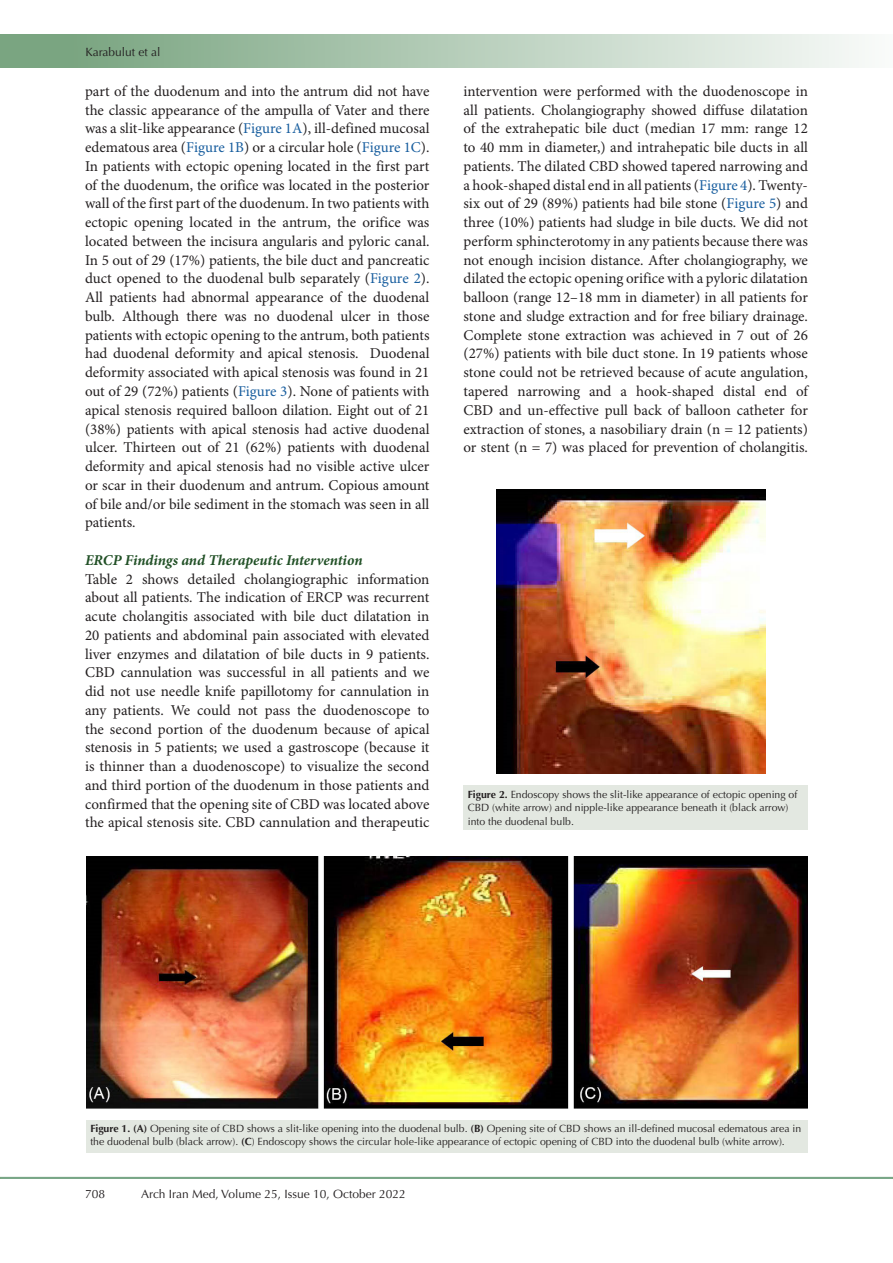
<style>
.page{position:relative;width:893px;height:1263px;background:#fff}
.page>*{position:absolute;margin:0;border:0;box-sizing:border-box;transform-origin:0 0}
.t1{font:15px/18.8px "Minion Pro";color:#231f20;text-align:justify}
.t2{font:italic 700 15px "Minion Pro";letter-spacing:-.005em;color:#215026}
.t3{font:12px "Optima LT Std";color:#231f20}
.t4{font:10.5px/13.5px "Optima LT Std";color:#231f20}
.s1{color:#175d9e}
.s2{font-weight:700}
</style>
<div class="page">
<div style="left:0;top:1177px;width:893px;height:2px;background:#0099e5;border:1px solid #7aa581"></div>
<div style="left:0;top:35px;width:893px;height:33px;background:linear-gradient(to right,#719f78,#f9fbf9)"></div>
<img style="left:86px;top:856px;width:722px;height:253px">
<img style="left:497px;top:489px;width:268px;height:285px">
<div style="left:86px;top:1120px;width:722px;height:32px;background:#e3e8e1"></div>
<div style="left:463px;top:786px;width:345px;height:44px;background:#e3e8e1"></div>
<p class="t3" style="left:85px;top:45px;width:77px">Karabulut et al</p>
<p class="t1" style="left:85px;top:82px;width:346px">part of the duodenum and into the antrum did not have the classic appearance of the ampulla of Vater and there was a slit-like appearance (<span class="s1">Figure 1A</span>), ill-defined mucosal edematous area (<span class="s1">Figure 1B</span>) or a circular hole (<span class="s1">Figure 1C</span>).<br>In patients with ectopic opening located in the first part of the duodenum, the orifice was located in the posterior wall of the first part of the duodenum. In two patients with ectopic opening located in the antrum, the orifice was located between the incisura angularis and pyloric canal.<br>In 5 out of 29 (17%) patients, the bile duct and pancreatic duct opened to the duodenal bulb separately (<span class="s1">Figure 2</span>).<br>All patients had abnormal appearance of the duodenal bulb. Although there was no duodenal ulcer in those patients with ectopic opening to the antrum, both patients had duodenal deformity and apical stenosis. Duodenal deformity associated with apical stenosis was found in 21 out of 29 (72%) patients (<span class="s1">Figure 3</span>). None of patients with apical stenosis required balloon dilation. Eight out of 21 (38%) patients with apical stenosis had active duodenal ulcer. Thirteen out of 21 (62%) patients with duodenal deformity and apical stenosis had no visible active ulcer or scar in their duodenum and antrum. Copious amount of bile and/or bile sediment in the stomach was seen in all patients.</p>
<p class="t2" style="left:85px;top:549px;width:279px">ERCP Findings and Therapeutic Intervention</p>
<p class="t1" style="left:85px;top:570px;width:346px">Table 2 shows detailed cholangiographic information about all patients. The indication of ERCP was recurrent acute cholangitis associated with bile duct dilatation in 20 patients and abdominal pain associated with elevated liver enzymes and dilatation of bile ducts in 9 patients.<br>CBD cannulation was successful in all patients and we did not use needle knife papillotomy for cannulation in any patients. We could not pass the duodenoscope to the second portion of the duodenum because of apical stenosis in 5 patients; we used a gastroscope (because it is thinner than a duodenoscope) to visualize the second and third portion of the duodenum in those patients and confirmed that the opening site of CBD was located above the apical stenosis site. CBD cannulation and therapeutic</p>
<p class="t1" style="left:463px;top:82px;width:346px">intervention were performed with the duodenoscope in all patients. Cholangiography showed diffuse dilatation of the extrahepatic bile duct (median 17 mm: range 12 to 40 mm in diameter,) and intrahepatic bile ducts in all patients. The dilated CBD showed tapered narrowing and a hook-shaped distal end in all patients (<span class="s1">Figure 4</span>). Twenty&shy;six out of 29 (89%) patients had bile stone (<span class="s1">Figure 5</span>) and three (10%) patients had sludge in bile ducts. We did not perform sphincterotomy in any patients because there was not enough incision distance. After cholangiography, we dilated the ectopic opening orifice with a pyloric dilatation balloon (range 12–18 mm in diameter) in all patients for stone and sludge extraction and for free biliary drainage.<br>Complete stone extraction was achieved in 7 out of 26 (27%) patients with bile duct stone. In 19 patients whose stone could not be retrieved because of acute angulation, tapered narrowing and a hook-shaped distal end of CBD and un-effective pull back of balloon catheter for extraction of stones, a nasobiliary drain (n = 12 patients) or stent (n = 7) was placed for prevention of cholangitis.</p>
<p class="t4" style="left:468px;top:787px;width:331px"><span class="s2">Figure 2.</span> Endoscopy shows the slit-like appearance of ectopic opening of<br>CBD (white arrow) and nipple-like appearance beneath it (black arrow) into the duodenal bulb.</p>
<p class="t4" style="left:90px;top:1122px;width:712px;line-height:12.6px"><span class="s2">Figure 1. (A)</span> Opening site of CBD shows a slit-like opening into the duodenal bulb. <span class="s2">(B)</span> Opening site of CBD shows an ill-defined mucosal edematous area in the duodenal bulb (black arrow). <span class="s2">(C</span>) Endoscopy shows the circular hole-like appearance of ectopic opening of CBD into the duodenal bulb (white arrow).</p>
<p class="t3" style="left:85px;top:1187px;width:22px">708</p>
<p class="t3" style="left:141px;top:1187px;width:266px">Arch Iran Med, Volume 25, Issue 10, October 2022</p>
</div>
